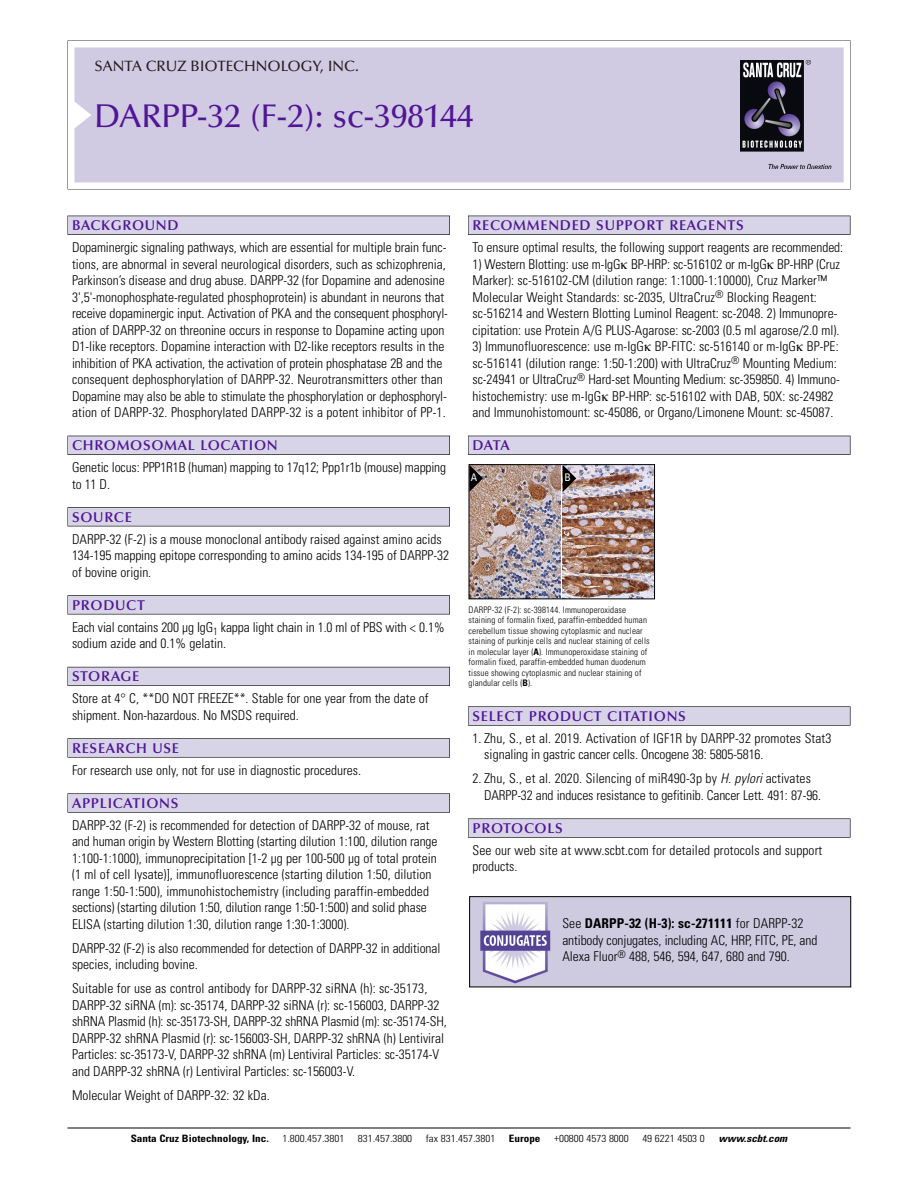
<style>
.page{position:relative;width:918px;height:1188px;background:#fff}
.page>*{position:absolute;margin:0;border:0;box-sizing:border-box;transform-origin:0 0}
.t1{font:500 33px "Optima";color:#511695}
.t2{font:500 15px "Optima";color:#231f20}
.t3{font:600 14.25px "Optima";letter-spacing:.05em;color:#511695}
.t4{font:300 condensed 13.5px/16.5px "Univers";color:#000}
.t5{font:condensed 10.5px "Univers";color:#fff}
.t6{font:300 condensed 10.2px "Univers";color:#000;scale:1.1 1}
.t7{font:700 condensed 10.2px "Univers";color:#000;scale:1.1 1}
.t8{font:italic 700 condensed 10.2px "Univers";color:#000;scale:1.1 1}
.t9{font:300 condensed 9px/10.5px "Univers";letter-spacing:.015em;color:#000}
.s1{font-weight:700}
.s2{font-style:italic}
</style>
<div class="page">
<svg style="left:74px;top:41px;width:777px;height:148px"></svg>
<div style="left:74px;top:47px;width:770px;height:135px;background:#d1cae3"></div>
<img style="left:741px;top:60px;width:90px;height:108px">
<div style="left:68px;top:216px;width:382px;height:19px;background:#535256"></div>
<div style="left:68px;top:216px;width:381px;height:18px;background:#d7d4e8"></div>
<div style="left:68px;top:436px;width:382px;height:19px;background:#525156"></div>
<div style="left:68px;top:436px;width:381px;height:18px;background:#d7d4e8"></div>
<div style="left:68px;top:507px;width:382px;height:19px;background:#545357"></div>
<div style="left:68px;top:508px;width:381px;height:18px;background:#d7d4e8"></div>
<div style="left:68px;top:595px;width:382px;height:19px;background:#575659"></div>
<div style="left:68px;top:596px;width:381px;height:18px;background:#d7d4e8"></div>
<div style="left:68px;top:667px;width:382px;height:19px;background:#595860"></div>
<div style="left:68px;top:667px;width:381px;height:18px;background:#d7d4e8"></div>
<svg style="left:68px;top:738px;width:382px;height:20px"></svg>
<div style="left:68px;top:739px;width:381px;height:18px;background:#d7d4e8"></div>
<div style="left:68px;top:793px;width:382px;height:20px;background:#636364"></div>
<div style="left:68px;top:794px;width:381px;height:18px;background:#d7d4e8"></div>
<div style="left:468px;top:216px;width:382px;height:19px;background:#535256"></div>
<div style="left:468px;top:216px;width:382px;height:18px;background:#d7d4e8"></div>
<div style="left:468px;top:436px;width:382px;height:19px;background:#525156"></div>
<div style="left:468px;top:436px;width:382px;height:18px;background:#d7d4e8"></div>
<div style="left:468px;top:706px;width:382px;height:20px;background:#666"></div>
<div style="left:468px;top:707px;width:382px;height:18px;background:#d7d4e8"></div>
<svg style="left:468px;top:818px;width:382px;height:20px"></svg>
<div style="left:468px;top:819px;width:382px;height:18px;background:#d7d4e8"></div>
<hr style="left:68px;top:1128px;width:782px;height:1px;background:#000">
<img style="left:471px;top:898px;width:378px;height:87px">
<div style="left:469px;top:896px;width:382px;height:91px;border:1px solid #000"></div>
<img style="left:563px;top:466px;width:90px;height:131px">
<img style="left:471px;top:466px;width:90px;height:131px">
<div style="left:469px;top:464px;width:186px;height:135px;border:1px solid #000"></div>
<svg style="left:563px;top:465px;width:13px;height:27px"></svg>
<svg style="left:469px;top:465px;width:14px;height:27px"></svg>
<p class="t2" style="left:94px;top:60px;width:266px">SANTA CRUZ BIOTECHNOLOGY, INC.</p>
<p class="t1" style="left:94px;top:102px;width:381px">DARPP-32 (F-2): sc-398144</p>
<p class="t3" style="left:72px;top:219px;width:108px">BACKGROUND</p>
<p class="t4" style="left:72px;top:240px;width:377px">Dopaminergic signaling pathways, which are essential for multiple brain func&shy;tions, are abnormal in several neurological disorders, such as schizophrenia, Parkinson’s disease and drug abuse. DARPP-32 (for Dopamine and adenosine 3',5'-monophosphate-regulated phosphoprotein) is abundant in neurons that receive dopaminergic input. Activation of PKA and the consequent phosphoryl&shy;ation of DARPP-32 on threonine occurs in response to Dopamine acting upon D1-like receptors. Dopamine interaction with D2-like receptors results in the inhibition of PKA activation, the activation of protein phosphatase 2B and the consequent dephosphorylation of DARPP-32. Neurotransmitters other than Dopamine may also be able to stimulate the phosphorylation or dephosphoryl&shy;ation of DARPP-32. Phosphorylated DARPP-32 is a potent inhibitor of PP-1.</p>
<p class="t3" style="left:72px;top:439px;width:207px">CHROMOSOMAL LOCATION</p>
<p class="t4" style="left:72px;top:460px;width:376px">Genetic locus: PPP1R1B (human) mapping to 17q12; Ppp1r1b (mouse) mapping to 11 D.</p>
<p class="t3" style="left:72px;top:511px;width:61px">SOURCE</p>
<p class="t4" style="left:72px;top:532px;width:379px">DARPP-32 (F-2) is a mouse monoclonal antibody raised against amino acids<br>134-195 mapping epitope corresponding to amino acids 134-195 of DARPP-32 of bovine origin.</p>
<p class="t3" style="left:72px;top:599px;width:74px">PRODUCT</p>
<p class="t4" style="left:72px;top:620px;width:374px">Each vial contains 200 µg IgG<sub>1</sub> kappa light chain in 1.0 ml of PBS with &lt; 0.1% sodium azide and 0.1% gelatin.</p>
<p class="t3" style="left:72px;top:670px;width:69px">STORAGE</p>
<p class="t4" style="left:72px;top:692px;width:358px">Store at 4° C, **DO NOT FREEZE**. Stable for one year from the date of shipment. Non-hazardous. No MSDS required.</p>
<p class="t3" style="left:72px;top:742px;width:109px">RESEARCH USE</p>
<p class="t4" style="left:72px;top:763px;width:291px">For research use only, not for use in diagnostic procedures.</p>
<p class="t3" style="left:72px;top:797px;width:108px">APPLICATIONS</p>
<p class="t4" style="left:72px;top:818px;width:367px">DARPP-32 (F-2) is recommended for detection of DARPP-32 of mouse, rat and human origin by Western Blotting (starting dilution 1:100, dilution range 1:100-1:1000), immunoprecipitation [1-2 µg per 100-500 µg of total protein (1 ml of cell lysate)], immunofluorescence (starting dilution 1:50, dilution range 1:50-1:500), immunohistochemistry (including paraffin-embedded sections) (starting dilution 1:50, dilution range 1:50-1:500) and solid phase ELISA (starting dilution 1:30, dilution range 1:30-1:3000).</p>
<p class="t4" style="left:72px;top:941px;width:370px">DARPP-32 (F-2) is also recommended for detection of DARPP-32 in additional species, including bovine.</p>
<p class="t4" style="left:72px;top:982px;width:376px">Suitable for use as control antibody for DARPP-32 siRNA (h): sc-35173, DARPP-32 siRNA (m): sc-35174, DARPP-32 siRNA (r): sc-156003, DARPP-32 shRNA Plasmid (h): sc-35173-SH, DARPP-32 shRNA Plasmid (m): sc-35174-SH, DARPP-32 shRNA Plasmid (r): sc-156003-SH, DARPP-32 shRNA (h) Lentiviral Particles: sc-35173-V, DARPP-32 shRNA (m) Lentiviral Particles: sc-35174-V and DARPP-32 shRNA (r) Lentiviral Particles: sc-156003-V.</p>
<p class="t4" style="left:72px;top:1088px;width:199px">Molecular Weight of DARPP-32: 32 kDa.</p>
<p class="t3" style="left:473px;top:219px;width:273px">RECOMMENDED SUPPORT REAGENTS</p>
<p class="t4" style="left:473px;top:240px;width:372px">To ensure optimal results, the following support reagents are recommended:</p>
<p class="t4" style="left:473px;top:257px;width:369px">1) Western Blotting: use m-IgG BP-HRP: sc-516102 or m-IgG BP-HRP (Cruz Marker): sc-516102-CM (dilution range: 1:1000-1:10000), Cruz Marker™ Molecular Weight Standards: sc-2035, UltraCruz<sup>®</sup> Blocking Reagent: sc-516214 and Western Blotting Luminol Reagent: sc-2048. 2) Immunopre&shy;cipitation: use Protein A/G PLUS-Agarose: sc-2003 (0.5 ml agarose/2.0 ml).</p>
<p class="t4" style="left:473px;top:339px;width:369px">3) Immunofluorescence: use m-IgG BP-FITC: sc-516140 or m-IgG BP-PE: sc-516141 (dilution range: 1:50-1:200) with UltraCruz<sup>®</sup> Mounting Medium: sc-24941 or UltraCruz<sup>®</sup> Hard-set Mounting Medium: sc-359850. 4) Immuno&shy;histochemistry: use m-IgG BP-HRP: sc-516102 with DAB, 50X: sc-24982 and Immunohistomount: sc-45086, or Organo/Limonene Mount: sc-45087.</p>
<p class="t3" style="left:473px;top:439px;width:39px">DATA</p>
<p class="t5" style="left:471px;top:474px;width:8px">A</p>
<p class="t5" style="left:564px;top:474px;width:8px">B</p>
<p class="t9" style="left:469px;top:605px;width:183px">DARPP-32 (F-2): sc-398144. Immunoperoxidase staining of formalin fixed, paraffin-embedded human cerebellum tissue showing cytoplasmic and nuclear staining of purkinje cells and nuclear staining of cells in molecular layer (<span class="s1">A</span>). Immunoperoxidase staining of formalin fixed, paraffin-embedded human duodenum tissue showing cytoplasmic and nuclear staining of glandular cells (<span class="s1">B</span>).</p>
<p class="t3" style="left:473px;top:710px;width:215px">SELECT PRODUCT CITATIONS</p>
<p class="t4" style="left:484px;top:731px;width:349px;text-indent:-12px">1. Zhu, S., et al. 2019. Activation of IGF1R by DARPP-32 promotes Stat3 signaling in gastric cancer cells. Oncogene 38: 5805-5816.</p>
<p class="t4" style="left:484px;top:772px;width:338px;text-indent:-12px">2. Zhu, S., et al. 2020. Silencing of miR490-3p by <span class="s2">H. pylori</span> activates<br>DARPP-32 and induces resistance to gefitinib. Cancer Lett. 491: 87-96.</p>
<p class="t3" style="left:473px;top:822px;width:92px">PROTOCOLS</p>
<p class="t4" style="left:473px;top:843px;width:351px">See our web site at www.scbt.com for detailed protocols and support products.</p>
<p class="t4" style="left:562px;top:917px;width:256px">See <span class="s1">DARPP-32 (H-3): sc-271111</span> for DARPP-32 antibody conjugates, including AC, HRP, FITC, PE, and<br>Alexa Fluor<sup>®</sup> 488, 546, 594, 647, 680 and 790.</p>
<p class="t7" style="left:131px;top:1135px;width:127px">Santa Cruz Biotechnology, Inc.</p>
<p class="t6" style="left:282px;top:1135px;width:58px">1.800.457.3801</p>
<p class="t6" style="left:358px;top:1135px;width:51px">831.457.3800</p>
<p class="t6" style="left:426px;top:1135px;width:65px">fax 831.457.3801</p>
<p class="t7" style="left:509px;top:1135px;width:30px">Europe</p>
<p class="t6" style="left:554px;top:1135px;width:69px">+00800 4573 8000</p>
<p class="t6" style="left:642px;top:1135px;width:58px">49 6221 4503 0</p>
<p class="t8" style="left:719px;top:1135px;width:66px">www.scbt.com</p>
</div>
